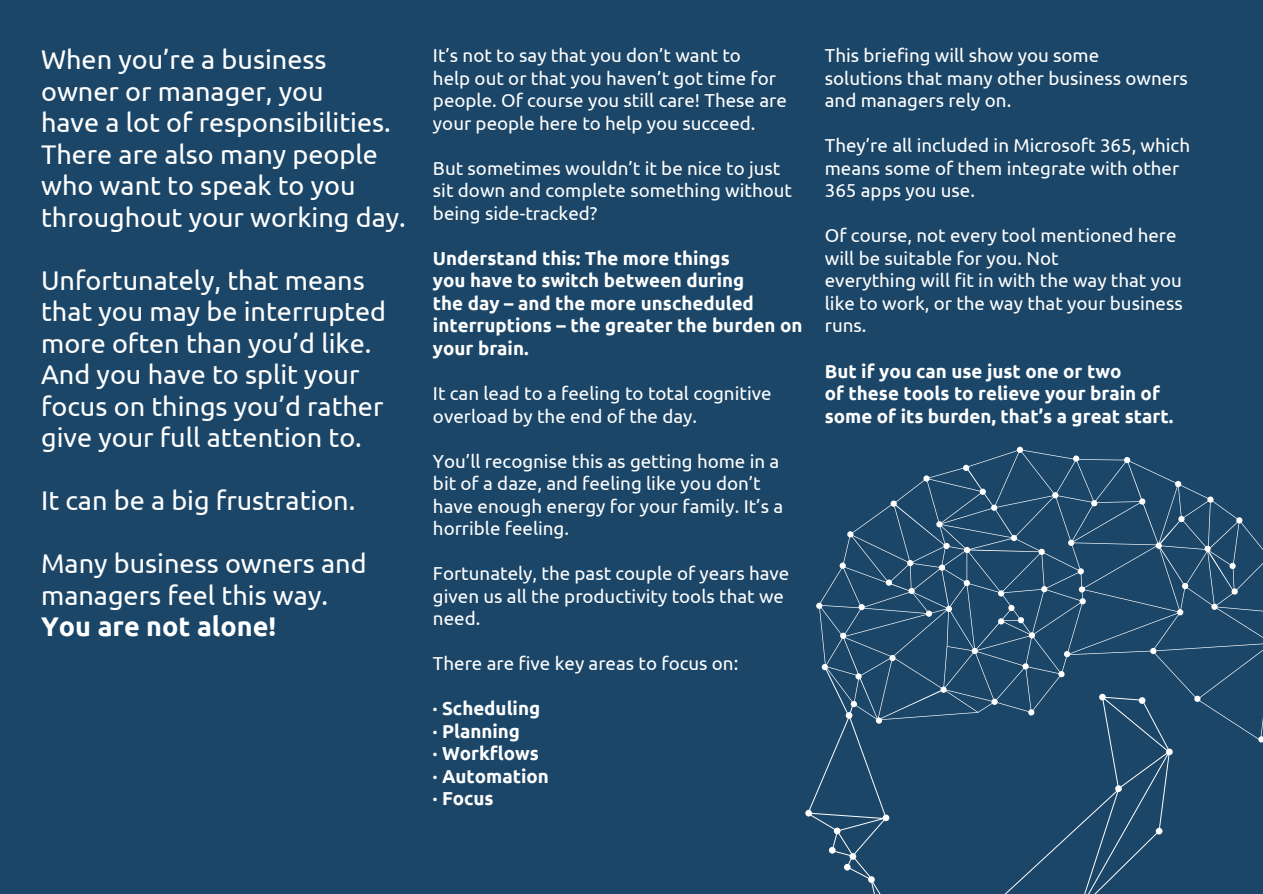
<style>
.page{position:relative;width:1263px;height:894px;background:#fff}
.page>*{position:absolute;margin:0;border:0;box-sizing:border-box;transform-origin:0 0}
.t1{font:27px/31.5px "Ubuntu";color:#fff}
.t2{font:700 27px "Ubuntu";color:#fff}
.t3{font:18.75px/22.5px "Ubuntu";color:#fff}
.t4{font:700 18.75px/22.5px "Ubuntu";color:#fff}
</style>
<div class="page">
<div style="left:0;top:0;width:1263px;height:893px;background:#1b4668"></div>
<svg style="left:805px;top:446px;width:458px;height:447px"></svg>
<h1 class="t1" style="left:41px;top:43px;width:366px">When you’re a business owner or manager, you<br>have a lot of responsibilities.<br>There are also many people who want to speak to you throughout your working day.</h1>
<h1 class="t1" style="left:41px;top:264px;width:347px">Unfortunately, that means that you may be interrupted more often than you’d like.<br>And you have to split your focus on things you’d rather give your full attention to.</h1>
<h1 class="t1" style="left:41px;top:484px;width:316px">It can be a big frustration.</h1>
<h1 class="t1" style="left:41px;top:547px;width:327px">Many business owners and managers feel this way.</h1>
<h1 class="t2" style="left:41px;top:611px;width:237px">You are not alone!</h1>
<p class="t3" style="left:433px;top:44px;width:355px">It’s not to say that you don’t want to<br>help out or that you haven’t got time for people. Of course you still care! These are your people here to help you succeed.</p>
<p class="t3" style="left:433px;top:157px;width:361px">But sometimes wouldn’t it be nice to just sit down and complete something without being side-tracked?</p>
<p class="t4" style="left:433px;top:247px;width:371px">Understand this: The more things<br>you have to switch between during<br>the day – and the more unscheduled interruptions – the greater the burden on your brain.</p>
<p class="t3" style="left:433px;top:381px;width:340px">It can lead to a feeling to total cognitive overload by the end of the day.</p>
<p class="t3" style="left:433px;top:449px;width:352px">You’ll recognise this as getting home in a bit of a daze, and feeling like you don’t have enough energy for your family. It’s a horrible feeling.</p>
<p class="t3" style="left:433px;top:561px;width:358px">Fortunately, the past couple of years have given us all the productivity tools that we need.</p>
<p class="t3" style="left:433px;top:651px;width:307px">There are five key areas to focus on:</p>
<p class="t4" style="left:433px;top:696px;width:117px">· Scheduling · Planning<br>· Workflows<br>· Automation · Focus</p>
<p class="t3" style="left:825px;top:44px;width:365px">This briefing will show you some<br>solutions that many other business owners and managers rely on.</p>
<p class="t3" style="left:825px;top:134px;width:367px">They’re all included in Microsoft 365, which means some of them integrate with other<br>365 apps you use.</p>
<p class="t3" style="left:825px;top:224px;width:359px">Of course, not every tool mentioned here will be suitable for you. Not<br>everything will fit in with the way that you like to work, or the way that your business runs.</p>
<p class="t4" style="left:825px;top:359px;width:350px">But if you can use just one or two<br>of these tools to relieve your brain of some of its burden, that’s a great start.</p>
</div>
